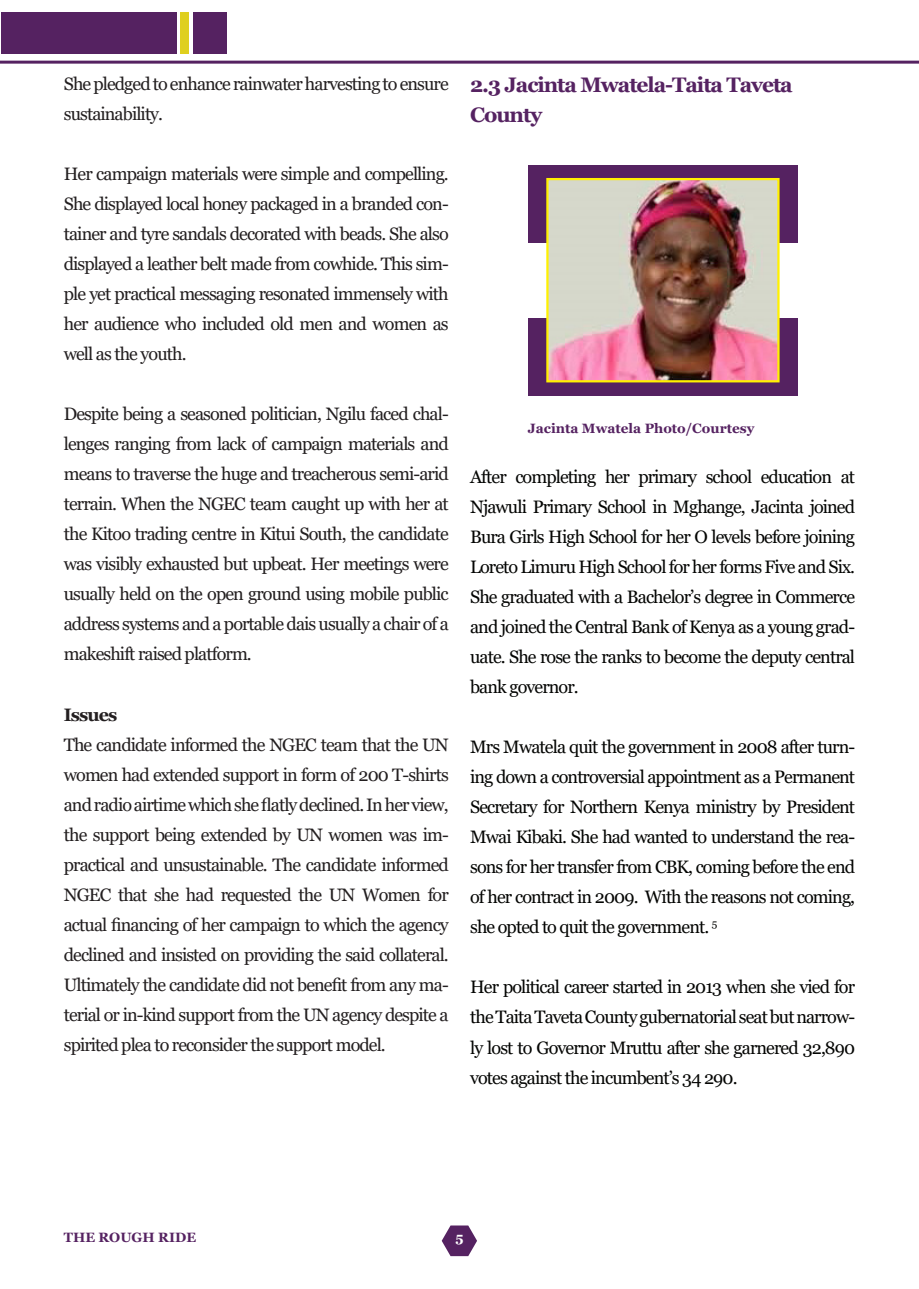
<style>
.page{position:relative;width:919px;height:1289px;background:#fff}
.page>*{position:absolute;margin:0;border:0;box-sizing:border-box;transform-origin:0 0}
.Sub_Headings__TITLES{font:700 21px "Georgia";letter-spacing:-.05em;color:#552261}
.Body_Text{font:18px/30px "Georgia";letter-spacing:-.05em;color:#231f20;text-align:justify}
.Body_Text-2{font:18px/30px "Georgia";letter-spacing:-.05em;color:#040503;text-align:justify}
.Body_Text-3{font:700 18px "Georgia";letter-spacing:-.05em;color:#231f20}
.t1{font:700 13.5px "Georgia";color:#552261}
.t2{font:700 13.5px "Georgia";color:#fff}
</style>
<div class="page">
<div style="left:528px;top:166px;width:269px;height:77px;background:#552261"></div>
<div style="left:528px;top:318px;width:269px;height:77px;background:#552261"></div>
<img style="left:549px;top:181px;width:227px;height:198px">
<div style="left:546px;top:178px;width:233px;height:204px;border:2px solid #fff101"></div>
<svg style="left:441px;top:1225px;width:36px;height:31px"></svg>
<hr style="left:0;top:61px;width:918px;height:3px;background:#552261">
<div style="left:1px;top:12px;width:176px;height:42px;background:#552261"></div>
<div style="left:180px;top:12px;width:9px;height:41px;background:#dfcf1f"></div>
<div style="left:193px;top:12px;width:33px;height:41px;background:#552261"></div>
<p class="Body_Text" style="left:64px;top:69px;width:386px">She pledged to enhance rainwater harvesting to ensure sustainability.</p>
<p class="Body_Text" style="left:64px;top:159px;width:386px">Her campaign materials were simple and compelling.<br>She displayed local honey packaged in a branded con&shy;tainer and tyre sandals decorated with beads. She also displayed a leather belt made from cowhide. This sim&shy;ple yet practical messaging resonated immensely with her audience who included old men and women as well as the youth.</p>
<p class="Body_Text" style="left:64px;top:399px;width:386px">Despite being a seasoned politician, Ngilu faced chal&shy;lenges ranging from lack of campaign materials and means to traverse the huge and treacherous semi-arid terrain. When the NGEC team caught up with her at the Kitoo trading centre in Kitui South, the candidate was visibly exhausted but upbeat. Her meetings were usually held on the open ground using mobile public address systems and a portable dais usually a chair of a makeshift raised platform.</p>
<p class="Body_Text-3" style="left:64px;top:702px;width:55px">Issues</p>
<p class="Body_Text" style="left:64px;top:729px;width:386px">The candidate informed the NGEC team that the UN women had extended support in form of 200 T-shirts and radio airtime which she flatly declined. In her view, the support being extended by UN women was im&shy;practical and unsustainable. The candidate informed NGEC that she had requested the UN Women for actual financing of her campaign to which the agency declined and insisted on providing the said collateral.<br>Ultimately the candidate did not benefit from any ma&shy;terial or in-kind support from the UN agency despite a spirited plea to reconsider the support model.</p>
<p class="Sub_Headings__TITLES" style="left:470px;top:72px;width:324px">2.3 Jacinta Mwatela-Taita Taveta</p>
<p class="Sub_Headings__TITLES" style="left:470px;top:102px;width:73px">County</p>
<p class="t1" style="left:527px;top:419px;width:228px">Jacinta Mwatela Photo/Courtesy</p>
<p class="Body_Text-2" style="left:470px;top:462px;width:386px">After completing her primary school education at Njawuli Primary School in Mghange, Jacinta joined Bura Girls High School for her O levels before joining Loreto Limuru High School for her forms Five and Six.<br>She graduated with a Bachelor’s degree in Commerce and joined the Central Bank of Kenya as a young grad&shy;uate. She rose the ranks to become the deputy central bank governor.</p>
<p class="Body_Text-2" style="left:470px;top:732px;width:386px">Mrs Mwatela quit the government in 2008 after turn&shy;ing down a controversial appointment as a Permanent Secretary for Northern Kenya ministry by President Mwai Kibaki. She had wanted to understand the rea&shy;sons for her transfer from CBK, coming before the end of her contract in 2009. With the reasons not coming, she opted to quit the government. <sup>5</sup></p>
<p class="Body_Text-2" style="left:470px;top:972px;width:386px">Her political career started in 2013 when she vied for the Taita Taveta County gubernatorial seat but narrow&shy;ly lost to Governor Mruttu after she garnered 32,890 votes against the incumbent’s 34 290.</p>
<p class="t1" style="left:64px;top:1228px;width:134px">THE ROUGH RIDE</p>
<p class="t2" style="left:446px;top:1228px;width:18px">55</p>
</div>
